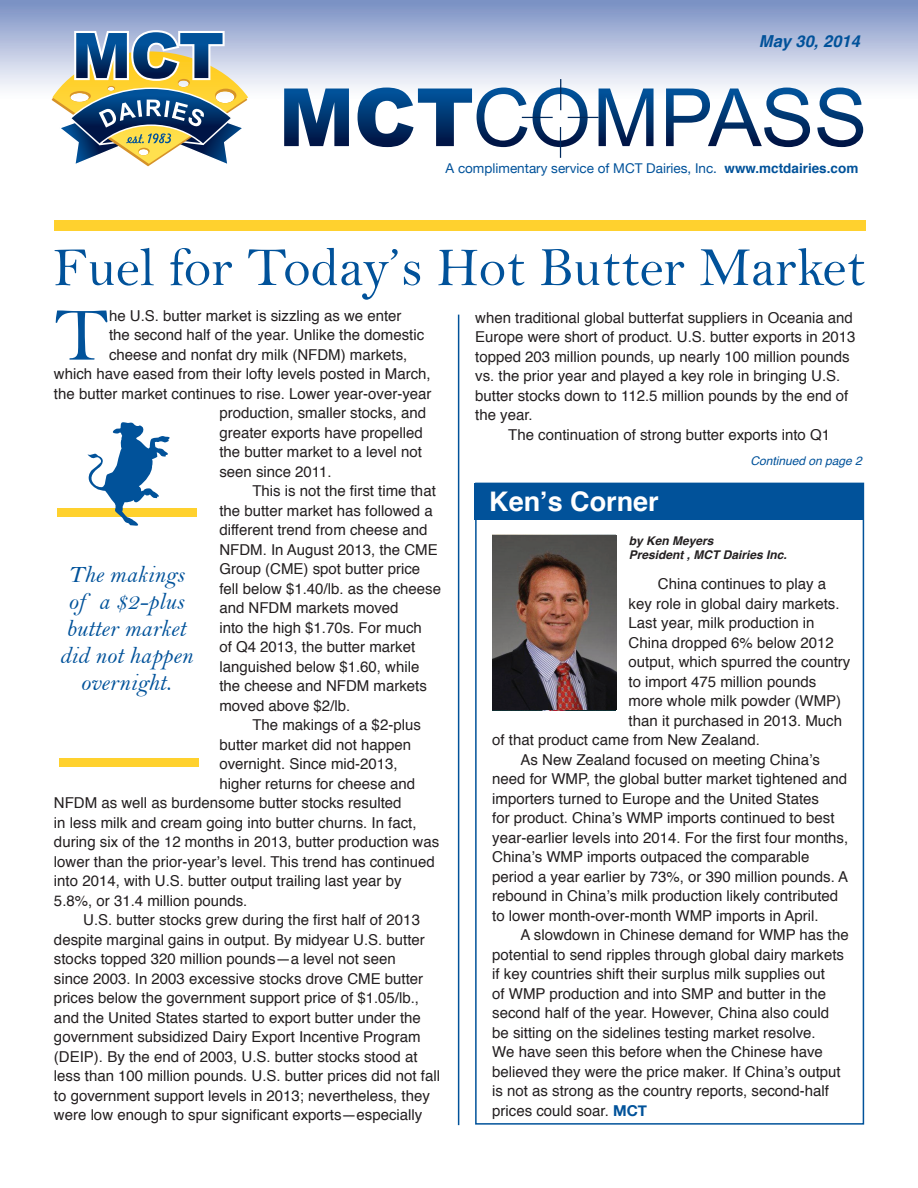
<style>
.page{position:relative;width:918px;height:1188px;background:#fff}
.page>*{position:absolute;margin:0;border:0;box-sizing:border-box;transform-origin:0 0}
.t1{font:76.65px "Bell";color:#01529a}
.t2{font:55.5px "Bell";color:#01529a}
.t3{font:700 27px "Helvetica";color:#fff}
.t4{font:24px/27px "Bell MT Italic";color:#01529a;text-align:center}
.t5{font:italic 700 16.5px "Helvetica";color:#01529a}
.t6{font:15px "Helvetica";color:#231f20}
.t7{font:13.5px "Helvetica Neue";color:#01529a}
.t8{font:italic 700 12px/14.4px "Helvetica";color:#231f20}
.t9{font:italic 12px "Helvetica";color:#01529a}
.s1{font-family:"Helvetica";font-weight:700}
.s2{font-family:"Helvetica Neue";font-weight:700;color:#01529a}
</style>
<div class="page">
<div style="left:57px;top:508px;width:139px;height:9px;background:#ffd12e"></div>
<svg style="left:87px;top:422px;width:83px;height:104px"></svg>
<div style="left:0;top:0;width:918px;height:104px;background:linear-gradient(to bottom,#7a90c3,#fff)"></div>
<svg style="left:52px;top:11px;width:196px;height:155px"></svg>
<svg style="left:284px;top:89px;width:65px;height:57px"></svg>
<svg style="left:358px;top:88px;width:169px;height:59px"></svg>
<svg style="left:533px;top:87px;width:55px;height:60px"></svg>
<svg style="left:599px;top:89px;width:55px;height:57px"></svg>
<svg style="left:666px;top:88px;width:144px;height:59px"></svg>
<svg style="left:817px;top:88px;width:46px;height:59px"></svg>
<hr style="left:560px;top:79px;width:1px;height:31px;background:#00295c">
<hr style="left:560px;top:127px;width:1px;height:31px;background:#00295c">
<hr style="left:522px;top:117px;width:31px;height:1px;background:#00295c">
<hr style="left:568px;top:117px;width:31px;height:1px;background:#00295c">
<div style="left:59px;top:758px;width:139px;height:9px;background:#ffd12e"></div>
<div style="left:475px;top:483px;width:389px;height:37px;background:#01529a"></div>
<hr style="left:458px;top:315px;width:1px;height:810px;background:#01529a">
<div style="left:54px;top:220px;width:811px;height:10px;background:#ffd12e"></div>
<img style="left:492px;top:535px;width:124px;height:174px">
<p class="t5" style="left:759px;top:27px;width:102px">May 30, 2014</p>
<p class="t7" style="left:446px;top:160px;width:414px">A complimentary service of MCT Dairies, Inc. <span class="s1">www.mctdairies.com</span></p>
<h2 class="t2" style="left:53px;top:234px;width:814px">Fuel for Today’s Hot Butter Market</h2>
<p class="t6" style="left:475px;top:306px;width:379px">when traditional global butterfat suppliers in Oceania and</p>
<p class="t6" style="left:475px;top:326px;width:382px">Europe were short of product. U.S. butter exports in 2013</p>
<p class="t6" style="left:475px;top:345px;width:376px">topped 203 million pounds, up nearly 100 million pounds</p>
<p class="t6" style="left:475px;top:365px;width:367px">vs. the prior year and played a key role in bringing U.S.</p>
<p class="t6" style="left:475px;top:384px;width:375px">butter stocks down to 112.5 million pounds by the end of</p>
<p class="t6" style="left:475px;top:404px;width:59px">the year.</p>
<p class="t6" style="left:508px;top:423px;width:323px">The continuation of strong butter exports into Q1</p>
<h1 class="t1" style="left:54px;top:290px;width:57px">T</h1>
<p class="t6" style="left:109px;top:304px;width:294px">he U.S. butter market is sizzling as we enter</p>
<p class="t6" style="left:109px;top:323px;width:317px">the second half of the year. Unlike the domestic</p>
<p class="t6" style="left:109px;top:343px;width:300px">cheese and nonfat dry milk (NFDM) markets,</p>
<p class="t6" style="left:54px;top:362px;width:378px">which have eased from their lofty levels posted in March,</p>
<p class="t6" style="left:54px;top:382px;width:379px">the butter market continues to rise. Lower year-over-year</p>
<p class="t6" style="left:219px;top:401px;width:208px">production, smaller stocks, and</p>
<p class="t6" style="left:219px;top:421px;width:205px">greater exports have propelled</p>
<p class="t6" style="left:219px;top:440px;width:204px">the butter market to a level not</p>
<p class="t6" style="left:219px;top:460px;width:114px">seen since 2011.</p>
<p class="t6" style="left:252px;top:479px;width:185px">This is not the first time that</p>
<p class="t6" style="left:219px;top:499px;width:215px">the butter market has followed a</p>
<p class="t6" style="left:219px;top:518px;width:210px">different trend from cheese and</p>
<p class="t6" style="left:219px;top:538px;width:220px">NFDM. In August 2013, the CME</p>
<p class="t6" style="left:219px;top:557px;width:202px">Group (CME) spot butter price</p>
<p class="t6" style="left:219px;top:577px;width:223px">fell below $1.40/lb. as the cheese</p>
<p class="t6" style="left:219px;top:596px;width:181px">and NFDM markets moved</p>
<p class="t6" style="left:219px;top:616px;width:204px">into the high $1.70s. For much</p>
<p class="t6" style="left:219px;top:635px;width:197px">of Q4 2013, the butter market</p>
<p class="t6" style="left:219px;top:655px;width:202px">languished below $1.60, while</p>
<p class="t6" style="left:219px;top:674px;width:209px">the cheese and NFDM markets</p>
<p class="t6" style="left:219px;top:694px;width:132px">moved above $2/lb.</p>
<p class="t6" style="left:252px;top:713px;width:170px">The makings of a $2-plus</p>
<p class="t6" style="left:219px;top:733px;width:193px">butter market did not happen</p>
<p class="t6" style="left:219px;top:752px;width:180px">overnight. Since mid-2013,</p>
<p class="t6" style="left:219px;top:772px;width:197px">higher returns for cheese and</p>
<p class="t6" style="left:54px;top:791px;width:349px">NFDM as well as burdensome butter stocks resulted</p>
<p class="t6" style="left:54px;top:811px;width:364px">in less milk and cream going into butter churns. In fact,</p>
<p class="t6" style="left:54px;top:830px;width:387px">during six of the 12 months in 2013, butter production was</p>
<p class="t6" style="left:54px;top:850px;width:382px">lower than the prior-year’s level. This trend has continued</p>
<p class="t6" style="left:54px;top:869px;width:349px">into 2014, with U.S. butter output trailing last year by</p>
<p class="t6" style="left:54px;top:889px;width:195px">5.8%, or 31.4 million pounds.</p>
<p class="t6" style="left:83px;top:908px;width:338px">U.S. butter stocks grew during the first half of 2013</p>
<p class="t6" style="left:54px;top:928px;width:372px">despite marginal gains in output. By midyear U.S. butter</p>
<p class="t6" style="left:54px;top:947px;width:343px">stocks topped 320 million pounds—a level not seen</p>
<p class="t6" style="left:54px;top:967px;width:371px">since 2003. In 2003 excessive stocks drove CME butter</p>
<p class="t6" style="left:54px;top:986px;width:367px">prices below the government support price of $1.05/lb.,</p>
<p class="t6" style="left:54px;top:1006px;width:368px">and the United States started to export butter under the</p>
<p class="t6" style="left:54px;top:1025px;width:368px">government subsidized Dairy Export Incentive Program</p>
<p class="t6" style="left:54px;top:1045px;width:365px">(DEIP). By the end of 2003, U.S. butter stocks stood at</p>
<p class="t6" style="left:54px;top:1064px;width:388px">less than 100 million pounds. U.S. butter prices did not fall</p>
<p class="t6" style="left:54px;top:1084px;width:378px">to government support levels in 2013; nevertheless, they</p>
<p class="t6" style="left:54px;top:1103px;width:370px">were low enough to spur significant exports—especially</p>
<p class="t9" style="left:750px;top:452px;width:113px">Continued on page 2</p>
<h3 class="t3" style="left:489px;top:480px;width:171px">Ken’s Corner</h3>
<p class="t8" style="left:629px;top:534px;width:160px">by Ken Meyers<br>President , MCT Dairies Inc.</p>
<p class="t6" style="left:658px;top:572px;width:170px">China continues to play a</p>
<p class="t6" style="left:629px;top:592px;width:212px">key role in global dairy markets.</p>
<p class="t6" style="left:629px;top:611px;width:187px">Last year, milk production in</p>
<p class="t6" style="left:629px;top:631px;width:207px">China dropped 6% below 2012</p>
<p class="t6" style="left:629px;top:650px;width:223px">output, which spurred the country</p>
<p class="t6" style="left:629px;top:670px;width:189px">to import 475 million pounds</p>
<p class="t6" style="left:629px;top:689px;width:214px">more whole milk powder (WMP)</p>
<p class="t6" style="left:629px;top:709px;width:215px">than it purchased in 2013. Much</p>
<p class="t6" style="left:492px;top:728px;width:269px">of that product came from New Zealand.</p>
<p class="t6" style="left:521px;top:748px;width:301px">As New Zealand focused on meeting China’s</p>
<p class="t6" style="left:492px;top:767px;width:356px">need for WMP, the global butter market tightened and</p>
<p class="t6" style="left:492px;top:787px;width:328px">importers turned to Europe and the United States</p>
<p class="t6" style="left:492px;top:806px;width:344px">for product. China’s WMP imports continued to best</p>
<p class="t6" style="left:492px;top:826px;width:357px">year-earlier levels into 2014. For the first four months,</p>
<p class="t6" style="left:492px;top:845px;width:319px">China’s WMP imports outpaced the comparable</p>
<p class="t6" style="left:492px;top:865px;width:358px">period a year earlier by 73%, or 390 million pounds. A</p>
<p class="t6" style="left:492px;top:884px;width:347px">rebound in China’s milk production likely contributed</p>
<p class="t6" style="left:492px;top:904px;width:328px">to lower month-over-month WMP imports in April.</p>
<p class="t6" style="left:521px;top:923px;width:330px">A slowdown in Chinese demand for WMP has the</p>
<p class="t6" style="left:492px;top:943px;width:353px">potential to send ripples through global dairy markets</p>
<p class="t6" style="left:492px;top:962px;width:334px">if key countries shift their surplus milk supplies out</p>
<p class="t6" style="left:492px;top:982px;width:335px">of WMP production and into SMP and butter in the</p>
<p class="t6" style="left:492px;top:1001px;width:338px">second half of the year. However, China also could</p>
<p class="t6" style="left:492px;top:1021px;width:325px">be sitting on the sidelines testing market resolve.</p>
<p class="t6" style="left:492px;top:1040px;width:332px">We have seen this before when the Chinese have</p>
<p class="t6" style="left:492px;top:1060px;width:350px">believed they were the price maker. If China’s output</p>
<p class="t6" style="left:492px;top:1079px;width:338px">is not as strong as the country reports, second-half</p>
<p class="t6" style="left:492px;top:1099px;width:156px">prices could soar. <span class="s2">MCT</span></p>
<h3 class="t4" style="left:59px;top:561px;width:135px">The makings of a $2-plus butter market did not happen overnight.</h3>
</div>
